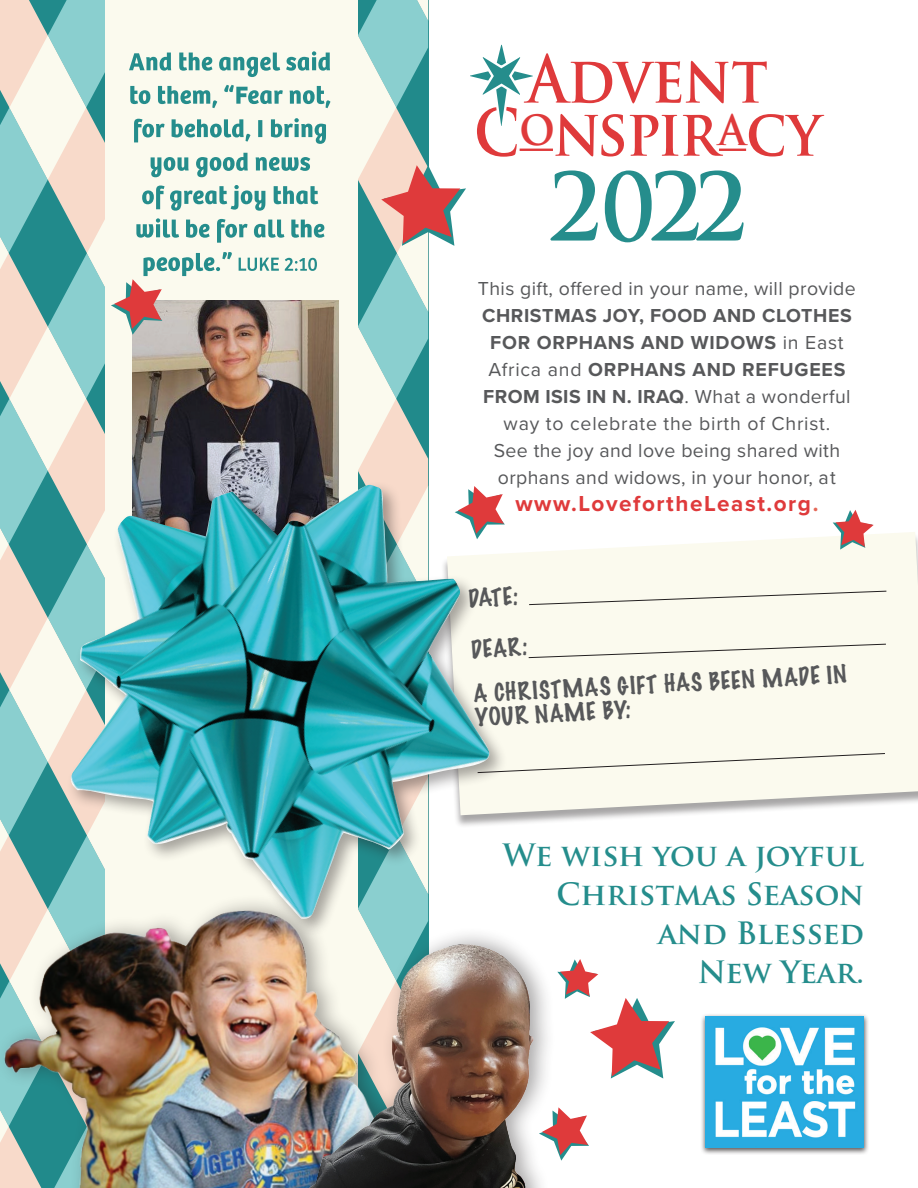
<style>
.page{position:relative;width:918px;height:1188px;background:#fff}
.page>*{position:absolute;margin:0;border:0;box-sizing:border-box;transform-origin:0 0}
.t1{font:700 106.2px "Trajan Pro";color:#258d8c;scale:.9 1}
.t2{font:700 63.75px/53.1px "Trajan Pro";letter-spacing:-.01em;color:#df3a3b;text-align:center;scale:.9 1}
.t3{font:700 30px/39px "Trajan Pro";color:#258d8c;text-align:right}
.t4{font:100 22.5px/44.2px "Marker Felt";color:#57585a}
.t5{font:700 22.5px "Proxima Nova";letter-spacing:.07em;color:#df3a3b}
.t6{font:19.5px/27px "Proxima Nova";letter-spacing:.02em;color:#57585a;text-align:center}
.s1{font-weight:700}
.s2{color:#e56757}
</style>
<div class="page">
<div style="left:887px;top:532px;width:31px;height:272px;background:#fbfaee"></div>
<img style="left:0;top:0;width:887px;height:1188px">
<img style="left:265px;top:923px;width:296px;height:265px">
<h2 class="t2" style="left:474px;top:54px;width:388px">Advent<br>C<sup>o</sup>nspir<sup>a</sup>cy</h2>
<h1 class="t1" style="left:547px;top:136px;width:224px">2022</h1>
<p class="t6" style="left:478px;top:276px;width:379px">This gift, offered in your name, will provide</p>
<p class="t6" style="left:482px;top:303px;width:371px"><span class="s1">CHRISTMAS JOY, FOOD AND CLOTHES FOR ORPHANS AND WIDOWS</span> in East Africa and <span class="s1">ORPHANS AND REFUGEES FROM ISIS IN N. IRAQ</span>. What a wonderful way to celebrate the birth of Christ.<br>See the joy and love being shared with orphans and widows, in your honor, at</p>
<p class="t5" style="left:515px;top:490px;width:305px">www.LovefortheLeast.org<span class="s2">.</span></p>
<p class="t4" style="left:467px;top:576px;width:51px;rotate:-3deg">DATE:</p>
<p class="t4" style="left:470px;top:627px;width:375px;rotate:-3deg">DEAR:<br>A CHRISTMAS GIFT HAS BEEN MADE IN</p>
<p class="t4" style="left:474px;top:695px;width:158px;rotate:-3deg">YOUR NAME BY:</p>
<h3 class="t3" style="left:503px;top:836px;width:363px">We wish you a joyful<br>Christmas Season and Blessed<br>New Year.</h3>
</div>
